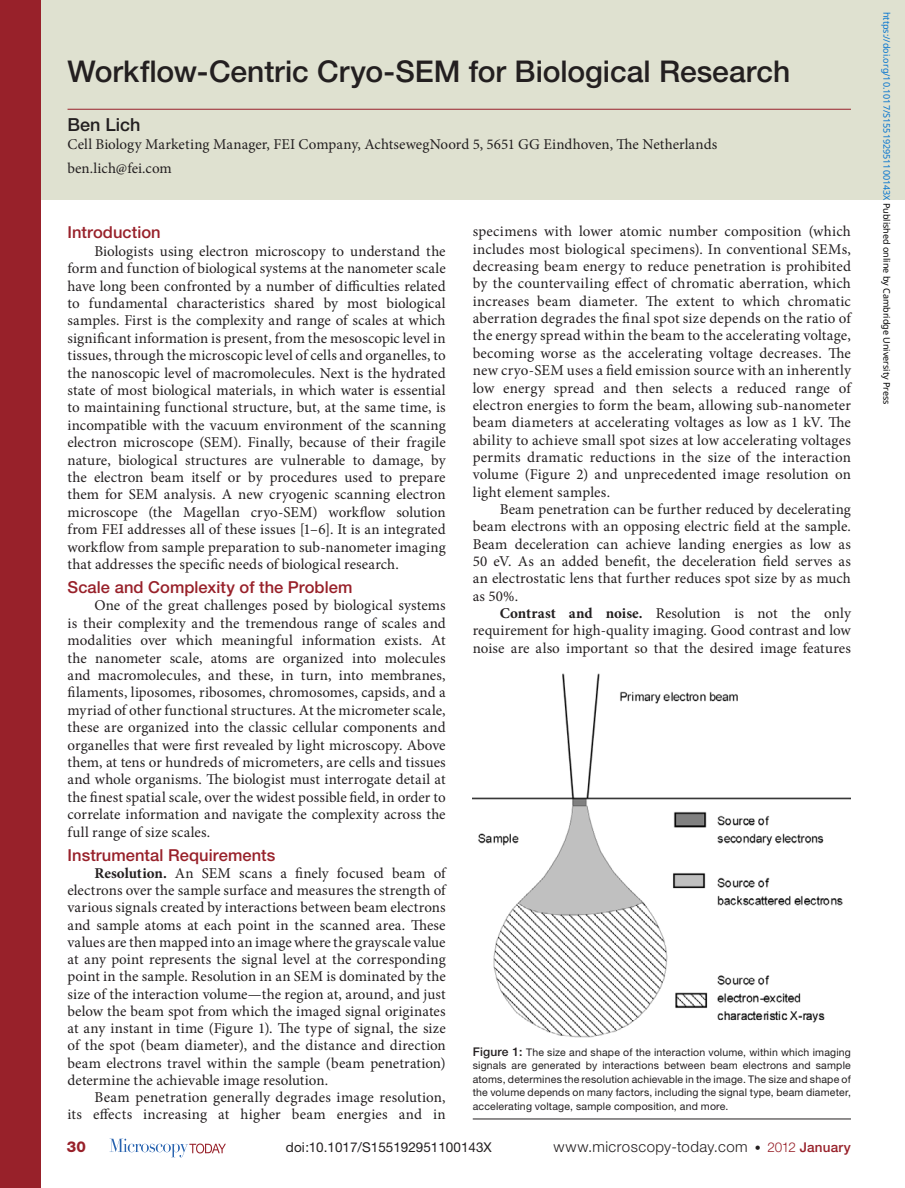
<style>
.page{position:relative;width:905px;height:1188px;background:#fff}
.page>*{position:absolute;margin:0;border:0;box-sizing:border-box;transform-origin:0 0}
.t1{font:500 30px "Helvetica Neue";color:#231f20}
.t2{font:500 18px "Helvetica Neue";color:#231f20}
.t3{font:500 16.5px "Helvetica Neue";letter-spacing:.005em;color:#98212a}
.t4{font:15px/17.4px "Minion Pro";letter-spacing:.01em;color:#231f20;text-align:justify}
.t5{font:300 15px "Helvetica Neue";letter-spacing:.03em;color:#231f20}
.t6{font:800 15px "Helvetica Neue";color:#98212a}
.t7{font:13.5px "Helvetica Neue";color:#231f20}
.t8{font:10.5px/13.5px "Helvetica Neue";letter-spacing:.02em;color:#231f20;text-align:justify}
.t9{font:9px "Noto Sans";color:#0172cf}
.s1{font-weight:700}
.s2{font-weight:500;font-size:12px}
.s3{font-size:12px}
.s4{font-size:13.5px;color:#98212a}
.s5{font-weight:500;font-size:13.5px;color:#98212a}
.s6{color:#000}
</style>
<div class="page">
<svg style="left:110px;top:1139px;width:116px;height:18px"></svg>
<div style="left:11px;top:0;width:893px;height:200px;background:#dfe1d0"></div>
<div style="left:0;top:0;width:40px;height:1188px;background:#98212a"></div>
<hr style="left:68px;top:109px;width:782px;height:1px;background:#98212a">
<hr style="left:472px;top:1119px;width:378px;height:1px;background:#231f20">
<img style="left:472px;top:674px;width:378px;height:363px">
<h1 class="t1" style="left:68px;top:53px;width:724px">Workflow-Centric Cryo-SEM for Biological Research</h1>
<p class="t2" style="left:68px;top:113px;width:75px">Ben Lich</p>
<p class="t4" style="left:68px;top:132px;width:651px;line-height:24px">Cell Biology Marketing Manager, FEI Company, AchtsewegNoord 5, 5651 GG Eindhoven, The Netherlands ben.lich@fei.com</p>
<p class="t3" style="left:68px;top:223px;width:95px">Introduction</p>
<p class="t4" style="left:68px;top:242px;width:380px;text-indent:27px">Biologists using electron microscopy to understand the form and function of biological systems at the nanometer scale have long been confronted by a number of difficulties related to fundamental characteristics shared by most biological samples. First is the complexity and range of scales at which significant information is present, from the mesoscopic level in tissues, through the microscopic level of cells and organelles, to the nanoscopic level of macromolecules. Next is the hydrated state of most biological materials, in which water is essential to maintaining functional structure, but, at the same time, is incompatible with the vacuum environment of the scanning electron microscope (SEM). Finally, because of their fragile nature, biological structures are vulnerable to damage, by the electron beam itself or by procedures used to prepare them for SEM analysis. A new cryogenic scanning electron microscope (the Magellan cryo-SEM) workflow solution from FEI addresses all of these issues [1–6]. It is an integrated workflow from sample preparation to sub-nanometer imaging that addresses the specific needs of biological research.</p>
<p class="t3" style="left:68px;top:577px;width:286px">Scale and Complexity of the Problem</p>
<p class="t4" style="left:68px;top:597px;width:380px;text-indent:27px">One of the great challenges posed by biological systems is their complexity and the tremendous range of scales and modalities over which meaningful information exists. At the nanometer scale, atoms are organized into molecules and macromolecules, and these, in turn, into membranes, filaments, liposomes, ribosomes, chromosomes, capsids, and a myriad of other functional structures. At the micrometer scale, these are organized into the classic cellular components and organelles that were first revealed by light microscopy. Above them, at tens or hundreds of micrometers, are cells and tissues and whole organisms. The biologist must interrogate detail at the finest spatial scale, over the widest possible field, in order to correlate information and navigate the complexity across the full range of size scales.</p>
<p class="t3" style="left:68px;top:845px;width:209px">Instrumental Requirements</p>
<p class="t4" style="left:68px;top:865px;width:380px;text-indent:27px"><span class="s1">Resolution.</span> An SEM scans a finely focused beam of electrons over the sample surface and measures the strength of various signals created by interactions between beam electrons and sample atoms at each point in the scanned area. These values are then mapped into an image where the grayscale value at any point represents the signal level at the corresponding point in the sample. Resolution in an SEM is dominated by the size of the interaction volume—the region at, around, and just below the beam spot from which the imaged signal originates at any instant in time (Figure 1). The type of signal, the size of the spot (beam diameter), and the distance and direction beam electrons travel within the sample (beam penetration) determine the achievable image resolution.</p>
<p class="t4" style="left:68px;top:1089px;width:380px;text-align:right">Beam penetration generally degrades image resolution,<br>its effects increasing at higher beam energies and in</p>
<p class="t4" style="left:472px;top:223px;width:380px">specimens with lower atomic number composition (which includes most biological specimens). In conventional SEMs, decreasing beam energy to reduce penetration is prohibited by the countervailing effect of chromatic aberration, which increases beam diameter. The extent to which chromatic aberration degrades the final spot size depends on the ratio of the energy spread within the beam to the accelerating voltage, becoming worse as the accelerating voltage decreases. The new cryo-SEM uses a field emission source with an inherently low energy spread and then selects a reduced range of electron energies to form the beam, allowing sub-nanometer beam diameters at accelerating voltages as low as 1 kV. The ability to achieve small spot sizes at low accelerating voltages permits dramatic reductions in the size of the interaction volume (Figure 2) and unprecedented image resolution on light element samples.</p>
<p class="t4" style="left:472px;top:500px;width:379px;text-indent:27px">Beam penetration can be further reduced by decelerating beam electrons with an opposing electric field at the sample.<br>Beam deceleration can achieve landing energies as low as 50 eV. As an added benefit, the deceleration field serves as an electrostatic lens that further reduces spot size by as much as 50%.</p>
<p class="t4" style="left:472px;top:605px;width:379px;text-indent:27px"><span class="s1">Contrast and noise.</span> Resolution is not the only requirement for high-quality imaging. Good contrast and low noise are also important so that the desired image features</p>
<p class="t8" style="left:472px;top:1045px;width:379px"><span class="s2">Figure 1:</span> The size and shape of the interaction volume, within which imaging signals are generated by interactions between beam electrons and sample atoms, determines the resolution achievable in the image. The size and shape of the volume depends on many factors, including the signal type, beam diameter, accelerating voltage, sample composition, and more.</p>
<p class="t6" style="left:67px;top:1138px;width:21px">30</p>
<p class="t7" style="left:286px;top:1139px;width:207px">doi:10.1017/S155192951100143X</p>
<p class="t5" style="left:553px;top:1137px;width:299px">www.microscopy-today.com <span class="s3">•</span> <span class="s4">2012</span> <span class="s5">January</span></p>
<p class="t9" style="left:893px;top:12px;width:395px;rotate:90deg">https://doi.org/10.1017/S155192951100143X <span class="s6">Published online by Cambridge University Press</span></p>
</div>
